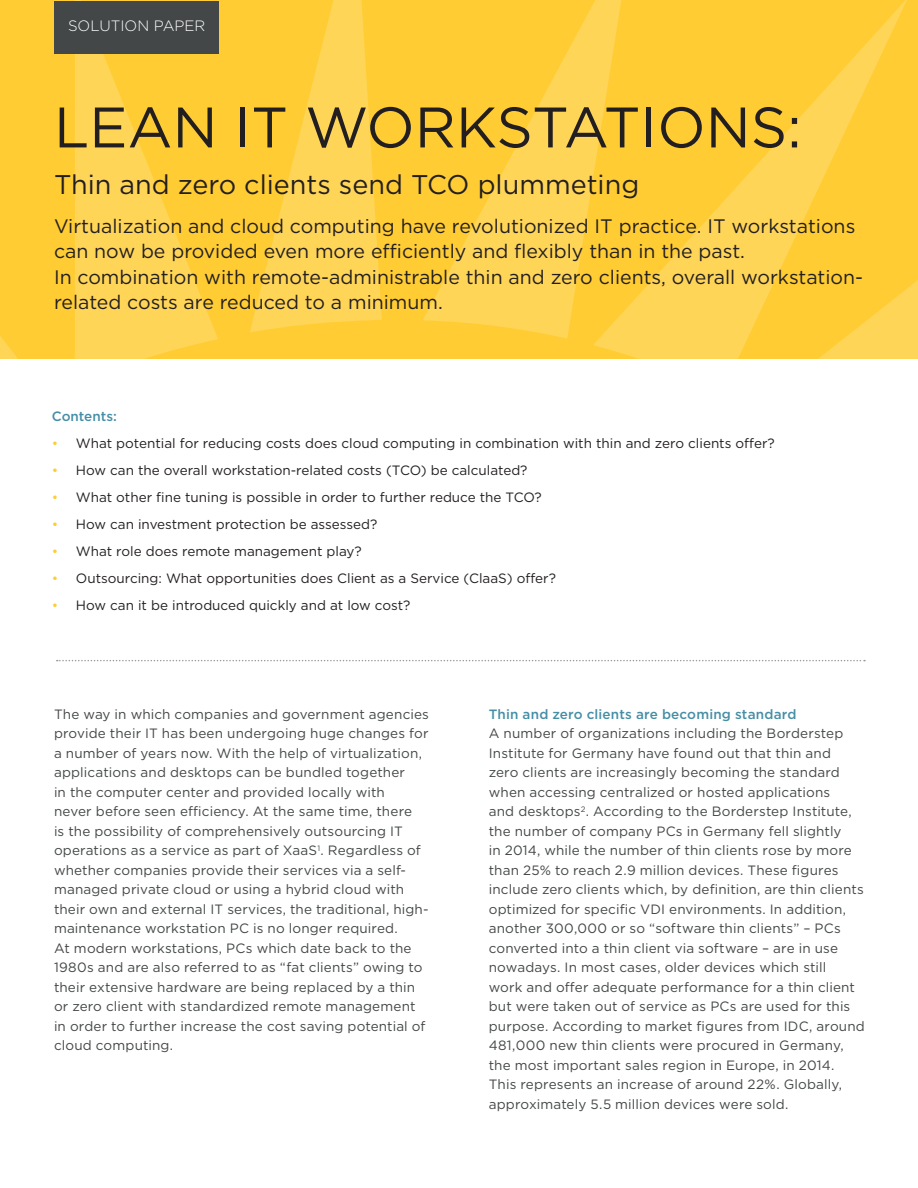
<style>
.page{position:relative;width:918px;height:1188px;background:#fff}
.page>*{position:absolute;margin:0;border:0;box-sizing:border-box;transform-origin:0 0}
.t1{font:57px "Gotham";color:#231f20}
.t2{font:27px "Gotham";color:#231f20}
.t3{font:19.5px/25.5px "Gotham";color:#231f20}
.t4{font:300 15px "Gotham";color:#fff}
.t5{font:13.5px/19.5px "Gotham";letter-spacing:.01em;color:#444747}
.t6{font:13.5px "Gotham";color:#231f20}
.t7{font:500 13.5px "Gotham";color:#468ea6}
.s1{color:#fc3}
.s2{font-weight:500;color:#468ea6}
</style>
<div class="page">
<div style="left:0;top:0;width:918px;height:359px;background:#fc3"></div>
<svg style="left:909px;top:280px;width:9px;height:79px"></svg>
<svg style="left:593px;top:0;width:316px;height:359px"></svg>
<svg style="left:423px;top:0;width:209px;height:339px"></svg>
<svg style="left:250px;top:0;width:132px;height:333px;fill:#ffd557"></svg>
<svg style="left:75px;top:0;width:143px;height:359px;fill:#ffd557"></svg>
<svg style="left:0;top:336px;width:18px;height:23px"></svg>
<div style="left:55px;top:1px;width:164px;height:52px;background:#444747"></div>
<svg style="left:57px;top:660px;width:808px;height:1px"></svg>
<p class="t4" style="left:68px;top:17px;width:139px">SOLUTION PAPER</p>
<p class="t1" style="left:54px;top:91px;width:749px">LEAN IT WORKSTATIONS:</p>
<p class="t2" style="left:54px;top:167px;width:587px">Thin and zero clients send TCO plummeting</p>
<p class="t3" style="left:54px;top:213px;width:811px">Virtualization and cloud computing have revolutionized IT practice. IT workstations can now be provided even more efficiently and flexibly than in the past.<br>In combination with remote-administrable thin and zero clients, overall workstation&shy;related costs are reduced to a minimum.</p>
<p class="t7" style="left:52px;top:408px;width:67px">Contents:</p>
<p class="t6" style="left:52px;top:435px;width:724px"><span class="s1">•</span> What potential for reducing costs does cloud computing in combination with thin and zero clients offer?</p>
<p class="t6" style="left:52px;top:462px;width:477px"><span class="s1">•</span> How can the overall workstation-related costs (TCO) be calculated?</p>
<p class="t6" style="left:52px;top:489px;width:492px"><span class="s1">•</span> What other fine tuning is possible in order to further reduce the TCO?</p>
<p class="t6" style="left:52px;top:516px;width:327px"><span class="s1">•</span> How can investment protection be assessed?</p>
<p class="t6" style="left:52px;top:543px;width:311px"><span class="s1">•</span> What role does remote management play?</p>
<p class="t6" style="left:52px;top:570px;width:506px"><span class="s1">•</span> Outsourcing: What opportunities does Client as a Service (ClaaS) offer?</p>
<p class="t6" style="left:52px;top:597px;width:360px"><span class="s1">•</span> How can it be introduced quickly and at low cost?</p>
<p class="t5" style="left:54px;top:704px;width:377px">The way in which companies and government agencies provide their IT has been undergoing huge changes for a number of years now. With the help of virtualization, applications and desktops can be bundled together<br>in the computer center and provided locally with<br>never before seen efficiency. At the same time, there<br>is the possibility of comprehensively outsourcing IT operations as a service as part of XaaS<sup>1</sup>. Regardless of whether companies provide their services via a self&shy;managed private cloud or using a hybrid cloud with their own and external IT services, the traditional, high&shy;maintenance workstation PC is no longer required.<br>At modern workstations, PCs which date back to the 1980s and are also referred to as “fat clients” owing to their extensive hardware are being replaced by a thin or zero client with standardized remote management in order to further increase the cost saving potential of cloud computing.</p>
<p class="t5" style="left:489px;top:704px;width:378px"><span class="s2">Thin and zero clients are becoming standard<br></span>A number of organizations including the Borderstep Institute for Germany have found out that thin and<br>zero clients are increasingly becoming the standard when accessing centralized or hosted applications<br>and desktops<sup>2</sup>. According to the Borderstep Institute, the number of company PCs in Germany fell slightly<br>in 2014, while the number of thin clients rose by more than 25% to reach 2.9 million devices. These figures include zero clients which, by definition, are thin clients optimized for specific VDI environments. In addition, another 300,000 or so “software thin clients” – PCs converted into a thin client via software – are in use nowadays. In most cases, older devices which still<br>work and offer adequate performance for a thin client but were taken out of service as PCs are used for this purpose. According to market figures from IDC, around 481,000 new thin clients were procured in Germany, the most important sales region in Europe, in 2014.<br>This represents an increase of around 22%. Globally, approximately 5.5 million devices were sold.</p>
</div>
